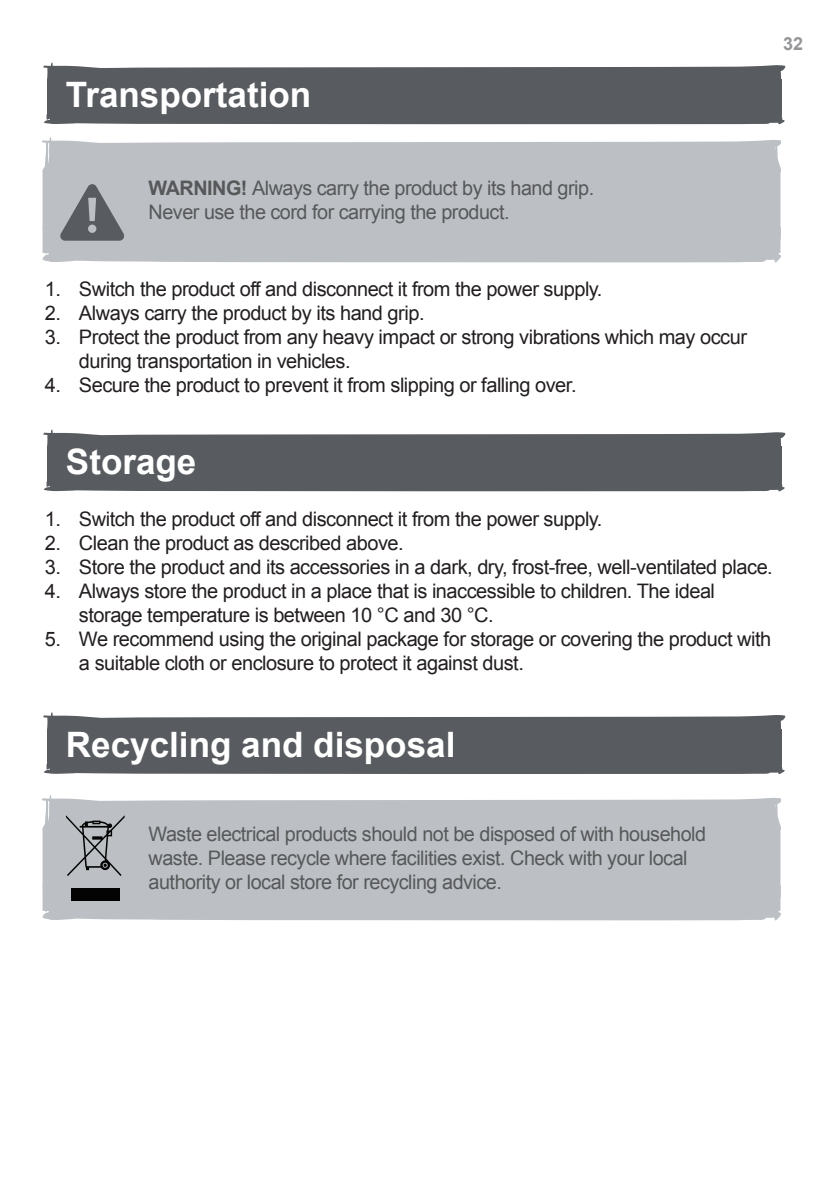
<style>
.page{position:relative;width:823px;height:1191px;background:#fff}
.page>*{position:absolute;margin:0;border:0;box-sizing:border-box;transform-origin:0 0}
.t1{font:700 35px "Arial";color:#fff}
.t2{font:20px/24px "Arial";letter-spacing:-.025em;color:#231f20}
.t3{font:20px "Arial";letter-spacing:-.025em;color:#57585a}
.t4{font:700 18px "Arial";color:#939598}
.s1{font-weight:700}
</style>
<div class="page">
<div style="left:42px;top:172px;width:738px;height:11px;background:#bcc0c4"></div>
<svg style="left:42px;top:137px;width:738px;height:35px;background:#c6c9cc"></svg>
<div style="left:42px;top:876px;width:738px;height:9px;background:#bcc0c4"></div>
<div style="left:42px;top:885px;width:738px;height:35px;background:#bcc0c4"></div>
<div style="left:42px;top:183px;width:738px;height:79px;background:#bcc0c4"></div>
<div style="left:47px;top:729px;width:733px;height:35px;background:#585b5f"></div>
<svg style="left:43px;top:712px;width:743px;height:17px"></svg>
<div style="left:44px;top:764px;width:740px;height:10px;background:#585b5f"></div>
<div style="left:47px;top:446px;width:733px;height:35px;background:#585b5f"></div>
<svg style="left:43px;top:429px;width:743px;height:17px"></svg>
<svg style="left:44px;top:481px;width:740px;height:11px;background:#66696c"></svg>
<div style="left:47px;top:79px;width:733px;height:36px;background:#585b5f"></div>
<svg style="left:43px;top:62px;width:743px;height:17px"></svg>
<svg style="left:44px;top:115px;width:740px;height:10px;background:#696b6f"></svg>
<svg style="left:42px;top:795px;width:738px;height:81px;background:#bec2c5"></svg>
<div style="left:71px;top:888px;width:48px;height:12px;background:#030303"></div>
<p class="t1" style="left:66px;top:71px;width:247px">Transportation</p>
<p class="t4" style="left:782px;top:32px;width:22px">32</p>
<p class="t3" style="left:148px;top:175px;width:447px"><span class="s1">WARNING!</span> Always carry the product by its hand grip.</p>
<p class="t3" style="left:148px;top:199px;width:362px">Never use the cord for carrying the product.</p>
<p class="t2" style="left:45px;top:277px;width:558px">1. Switch the product off and disconnect it from the power supply.</p>
<p class="t2" style="left:45px;top:301px;width:381px">2. Always carry the product by its hand grip.</p>
<p class="t2" style="left:79px;top:325px;width:669px;text-indent:-34px">3. Protect the product from any heavy impact or strong vibrations which may occur during transportation in vehicles.</p>
<p class="t2" style="left:45px;top:373px;width:533px">4. Secure the product to prevent it from slipping or falling over.</p>
<p class="t1" style="left:66px;top:438px;width:132px">Storage</p>
<p class="t2" style="left:45px;top:507px;width:558px">1. Switch the product off and disconnect it from the power supply.</p>
<p class="t2" style="left:45px;top:531px;width:360px">2. Clean the product as described above.</p>
<p class="t2" style="left:45px;top:555px;width:729px">3. Store the product and its accessories in a dark, dry, frost-free, well-ventilated place.</p>
<p class="t2" style="left:79px;top:579px;width:637px;text-indent:-34px">4. Always store the product in a place that is inaccessible to children. The ideal storage temperature is between 10 °C and 30 °C.</p>
<p class="t2" style="left:79px;top:627px;width:693px;text-indent:-34px">5. We recommend using the original package for storage or covering the product with a suitable cloth or enclosure to protect it against dust.</p>
<p class="t1" style="left:66px;top:721px;width:391px">Recycling and disposal</p>
<p class="t3" style="left:148px;top:821px;width:558px">Waste electrical products should not be disposed of with household</p>
<p class="t3" style="left:148px;top:845px;width:540px">waste. Please recycle where facilities exist. Check with your local</p>
<p class="t3" style="left:148px;top:869px;width:354px">authority or local store for recycling advice.</p>
</div>
